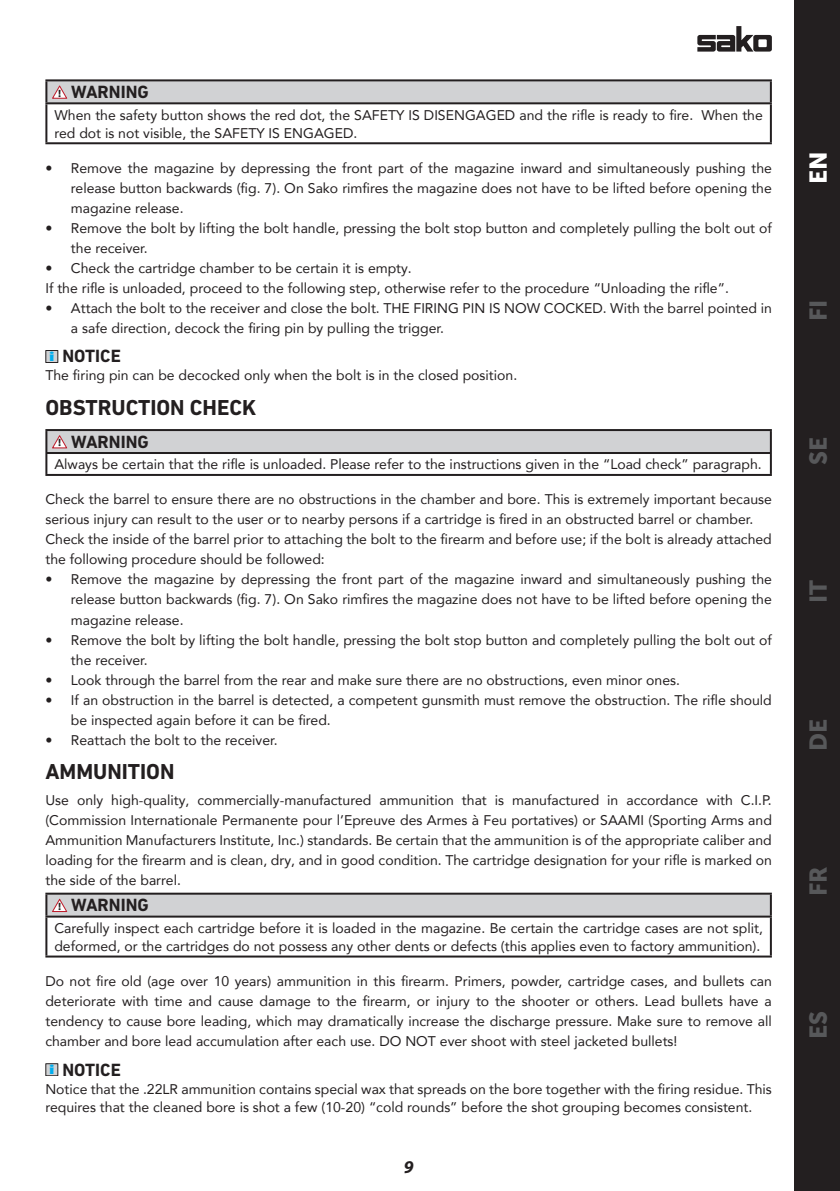
<style>
.page{position:relative;width:840px;height:1191px;background:#fff}
.page>*{position:absolute;margin:0;border:0;box-sizing:border-box;transform-origin:0 0}
.t1{font:24px "Museo Sans 900";color:#57585a}
.t2{font:24px "Museo Sans 900";color:#fff}
.Title_1{font:700 22px "DIN Next LT Pro";color:#231f20}
.Title_Caution_Warnin{font:700 18px "DIN Next LT Pro";color:#231f20}
.Notice_Title{font:700 18px "DIN Next LT Pro";color:#231f20}
.t3{font:italic 700 18px "Myriad Pro";color:#231f20}
.Notice_text{font:14px/20px "Avenir LT Com";color:#231f20}
.Warning_Text{font:14px/18px "Avenir LT Com";color:#231f20}
.t4{font:700 13.8px "Berlin Sans FB Demi";color:#00aeef;scale:1.43 1}
.t5{font:700 10.6px "Myriad Pro";color:#231f20;scale:1.1 1}
</style>
<div class="page">
<svg style="left:697px;top:26px;width:74px;height:26px"></svg>
<div style="left:794px;top:0;width:45px;height:1191px;background:#231f20"></div>
<div style="left:46px;top:80px;width:724px;height:23px;background:#d1d2d4"></div>
<hr style="left:45px;top:79px;width:726px;height:2px;background:#231f20">
<hr style="left:45px;top:81px;width:2px;height:21px;background:#231f20">
<hr style="left:769px;top:81px;width:2px;height:21px;background:#231f20">
<hr style="left:45px;top:102px;width:726px;height:2px;background:#231f20">
<hr style="left:45px;top:104px;width:2px;height:38px;background:#231f20">
<hr style="left:769px;top:104px;width:2px;height:38px;background:#231f20">
<hr style="left:45px;top:142px;width:726px;height:2px;background:#231f20">
<svg style="left:52px;top:86px;width:15px;height:13px"></svg>
<div style="left:46px;top:350px;width:12px;height:12px;background:#d1d2d4"></div>
<div style="left:45px;top:350px;width:13px;height:13px;border:1px solid #231f20"></div>
<div style="left:46px;top:430px;width:724px;height:23px;background:#d1d2d4"></div>
<hr style="left:45px;top:429px;width:726px;height:2px;background:#231f20">
<hr style="left:45px;top:431px;width:2px;height:21px;background:#231f20">
<hr style="left:769px;top:431px;width:2px;height:21px;background:#231f20">
<hr style="left:45px;top:452px;width:726px;height:2px;background:#231f20">
<hr style="left:45px;top:454px;width:2px;height:20px;background:#231f20">
<hr style="left:769px;top:454px;width:2px;height:20px;background:#231f20">
<hr style="left:45px;top:474px;width:726px;height:2px;background:#231f20">
<svg style="left:52px;top:436px;width:15px;height:12px"></svg>
<div style="left:46px;top:893px;width:724px;height:23px;background:#d1d2d4"></div>
<hr style="left:45px;top:892px;width:726px;height:2px;background:#231f20">
<hr style="left:45px;top:894px;width:2px;height:21px;background:#231f20">
<hr style="left:769px;top:894px;width:2px;height:21px;background:#231f20">
<hr style="left:45px;top:915px;width:726px;height:2px;background:#231f20">
<hr style="left:45px;top:917px;width:2px;height:38px;background:#231f20">
<hr style="left:769px;top:917px;width:2px;height:38px;background:#231f20">
<hr style="left:45px;top:955px;width:726px;height:2px;background:#231f20">
<svg style="left:52px;top:899px;width:15px;height:13px"></svg>
<div style="left:46px;top:1063px;width:12px;height:12px;background:#d1d2d4"></div>
<div style="left:45px;top:1063px;width:13px;height:12px;border:1px solid #231f20"></div>
<p class="t5" style="left:58px;top:86px;width:4px">!</p>
<p class="Title_Caution_Warnin" style="left:71px;top:81px;width:79px">WARNING</p>
<p class="Warning_Text" style="left:54px;top:106px;width:709px">When the safety button shows the red dot, the SAFETY IS DISENGAGED and the rifle is ready to fire. When the red dot is not visible, the SAFETY IS ENGAGED.</p>
<p class="Notice_text" style="left:71px;top:158px;width:702px;text-align:justify;text-indent:-26px">• Remove the magazine by depressing the front part of the magazine inward and simultaneously pushing the release button backwards (fig. 7). On Sako rimfires the magazine does not have to be lifted before opening the magazine release.</p>
<p class="Notice_text" style="left:71px;top:218px;width:702px;text-indent:-26px">• Remove the bolt by lifting the bolt handle, pressing the bolt stop button and completely pulling the bolt out of the receiver.</p>
<p class="Notice_text" style="left:45px;top:258px;width:368px">• Check the cartridge chamber to be certain it is empty.</p>
<p class="Notice_text" style="left:45px;top:278px;width:684px">If the rifle is unloaded, proceed to the following step, otherwise refer to the procedure “Unloading the rifle”.</p>
<p class="Notice_text" style="left:71px;top:298px;width:702px;text-indent:-26px">• Attach the bolt to the receiver and close the bolt. THE FIRING PIN IS NOW COCKED. With the barrel pointed in a safe direction, decock the firing pin by pulling the trigger.</p>
<p class="t4" style="left:49px;top:348px;width:5px">i</p>
<p class="Notice_Title" style="left:62px;top:346px;width:60px">NOTICE</p>
<p class="Notice_text" style="left:45px;top:365px;width:473px">The firing pin can be decocked only when the bolt is in the closed position.</p>
<p class="Title_1" style="left:45px;top:395px;width:212px">OBSTRUCTION CHECK</p>
<p class="t5" style="left:58px;top:436px;width:4px">!</p>
<p class="Title_Caution_Warnin" style="left:71px;top:431px;width:79px">WARNING</p>
<p class="Warning_Text" style="left:54px;top:455px;width:708px">Always be certain that the rifle is unloaded. Please refer to the instructions given in the “Load check” paragraph.</p>
<p class="Notice_text" style="left:45px;top:489px;width:727px">Check the barrel to ensure there are no obstructions in the chamber and bore. This is extremely important because serious injury can result to the user or to nearby persons if a cartridge is fired in an obstructed barrel or chamber.</p>
<p class="Notice_text" style="left:45px;top:529px;width:727px">Check the inside of the barrel prior to attaching the bolt to the firearm and before use; if the bolt is already attached the following procedure should be followed:</p>
<p class="Notice_text" style="left:71px;top:569px;width:702px;text-align:justify;text-indent:-26px">• Remove the magazine by depressing the front part of the magazine inward and simultaneously pushing the release button backwards (fig. 7). On Sako rimfires the magazine does not have to be lifted before opening the magazine release.</p>
<p class="Notice_text" style="left:71px;top:629px;width:702px;text-indent:-26px">• Remove the bolt by lifting the bolt handle, pressing the bolt stop button and completely pulling the bolt out of the receiver.</p>
<p class="Notice_text" style="left:45px;top:669px;width:635px">• Look through the barrel from the rear and make sure there are no obstructions, even minor ones.</p>
<p class="Notice_text" style="left:71px;top:689px;width:702px;text-indent:-26px">• If an obstruction in the barrel is detected, a competent gunsmith must remove the obstruction. The rifle should be inspected again before it can be fired.</p>
<p class="Notice_text" style="left:45px;top:729px;width:234px">• Reattach the bolt to the receiver.</p>
<p class="Title_1" style="left:45px;top:758px;width:131px">AMMUNITION</p>
<p class="Notice_text" style="left:45px;top:789px;width:727px;text-align:justify">Use only high-quality, commercially-manufactured ammunition that is manufactured in accordance with C.I.P. (Commission Internationale Permanente pour l’Epreuve des Armes à Feu portatives) or SAAMI (Sporting Arms and Ammunition Manufacturers Institute, Inc.) standards. Be certain that the ammunition is of the appropriate caliber and loading for the firearm and is clean, dry, and in good condition. The cartridge designation for your rifle is marked on the side of the barrel.</p>
<p class="t5" style="left:58px;top:899px;width:4px">!</p>
<p class="Title_Caution_Warnin" style="left:71px;top:894px;width:79px">WARNING</p>
<p class="Warning_Text" style="left:54px;top:919px;width:709px">Carefully inspect each cartridge before it is loaded in the magazine. Be certain the cartridge cases are not split, deformed, or the cartridges do not possess any other dents or defects (this applies even to factory ammunition).</p>
<p class="Notice_text" style="left:45px;top:971px;width:727px;text-align:justify">Do not fire old (age over 10 years) ammunition in this firearm. Primers, powder, cartridge cases, and bullets can deteriorate with time and cause damage to the firearm, or injury to the shooter or others. Lead bullets have a tendency to cause bore leading, which may dramatically increase the discharge pressure. Make sure to remove all chamber and bore lead accumulation after each use. DO NOT ever shoot with steel jacketed bullets!</p>
<p class="t4" style="left:49px;top:1061px;width:5px">i</p>
<p class="Notice_Title" style="left:62px;top:1059px;width:60px">NOTICE</p>
<p class="Notice_text" style="left:45px;top:1079px;width:727px;line-height:18px">Notice that the .22LR ammunition contains special wax that spreads on the bore together with the firing residue. This requires that the cleaned bore is shot a few (10-20) “cold rounds” before the shot grouping becomes consistent.</p>
<p class="t3" style="left:403px;top:1155px;width:11px">9</p>
<h1 class="t2" style="left:804px;top:184px;width:34px;rotate:-90deg">EN</h1>
<h1 class="t1" style="left:804px;top:321px;width:23px;rotate:-90deg">FI</h1>
<h1 class="t1" style="left:804px;top:465px;width:30px;rotate:-90deg">SE</h1>
<h1 class="t1" style="left:804px;top:603px;width:25px;rotate:-90deg">IT</h1>
<h1 class="t1" style="left:804px;top:750px;width:34px;rotate:-90deg">DE</h1>
<h1 class="t1" style="left:804px;top:895px;width:31px;rotate:-90deg">FR</h1>
<h1 class="t1" style="left:804px;top:1039px;width:30px;rotate:-90deg">ES</h1>
</div>
